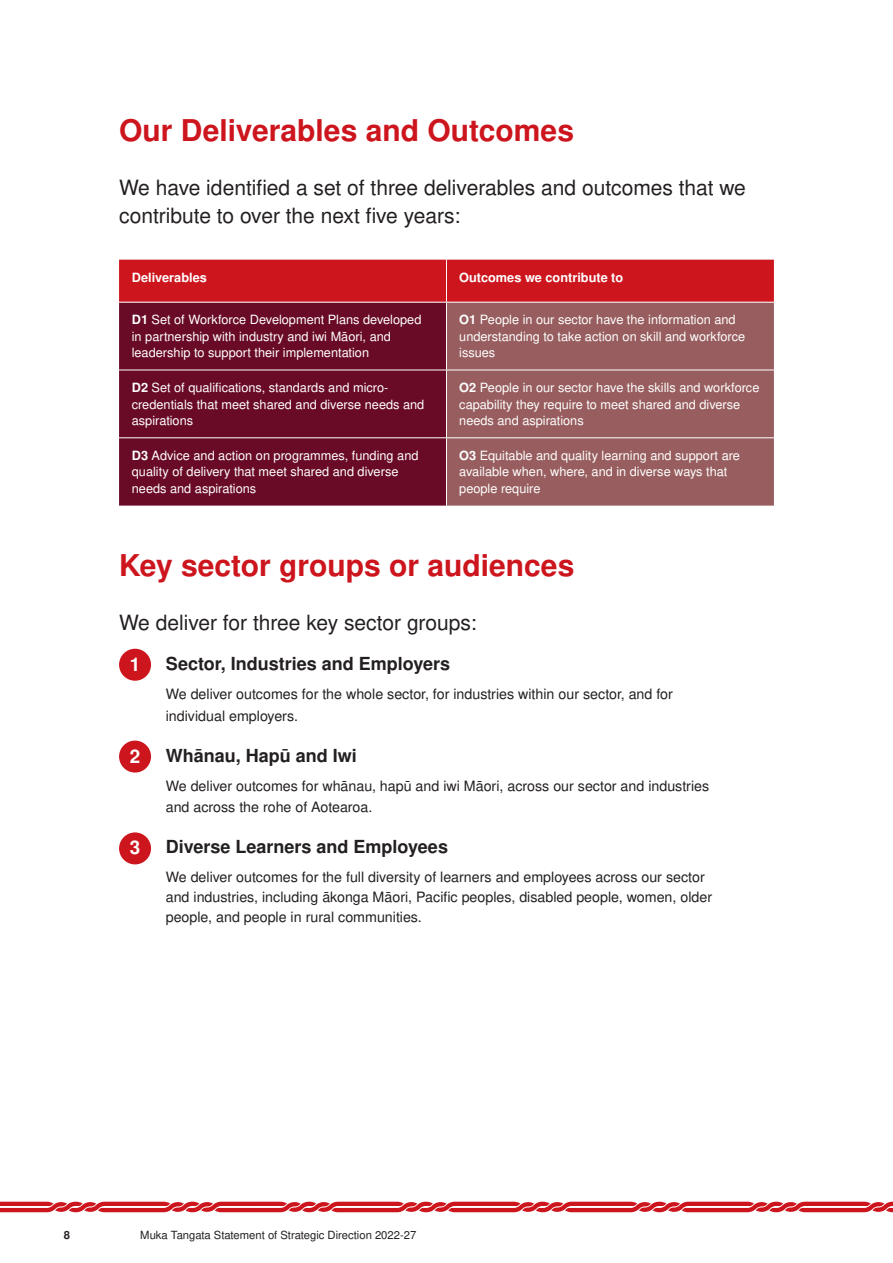
<style>
.page{position:relative;width:893px;height:1263px;background:#fff}
.page>*{position:absolute;margin:0;border:0;box-sizing:border-box;transform-origin:0 0}
.Heading{font:700 30px "Nimbus San L";color:#cd151d}
.Lead_In{font:21px/28.5px "Nimbus San L";color:#231f20}
.Letter_Bullets{font:700 18.75px "Nimbus San L";color:#fff}
.Sub-Heading_Bold{font:700 18px "Nimbus San L";color:#231f20}
.Body_Copy{font:14.25px/21.6px "Nimbus San L";color:#231f20}
.Body_Copy-2{font:12.75px/16.5px "Nimbus San L";color:#fff}
.Sub-Heading_Bold-2{font:700 12.75px "Nimbus San L";color:#fff}
.t1{font:11.25px "Nimbus San L";color:#231f20}
.t2{font:700 11.25px "Nimbus San L";color:#231f20}
.s1{font-weight:700}
</style>
<div class="page">
<svg style="left:0;top:1202px;width:893px;height:10px"></svg>
<div style="left:119px;top:260px;width:655px;height:42px;background:#cd151d"></div>
<div style="left:119px;top:303px;width:327px;height:203px;background:#690a26"></div>
<div style="left:447px;top:303px;width:327px;height:203px;background:#985e5f"></div>
<hr style="left:446px;top:260px;width:1px;height:42px;background:#fff">
<hr style="left:119px;top:370px;width:327px;height:1px;background:#fff">
<hr style="left:446px;top:370px;width:328px;height:1px;background:#fff">
<hr style="left:119px;top:437px;width:327px;height:1px;background:#fff">
<hr style="left:446px;top:437px;width:328px;height:1px;background:#fff">
<div style="left:119px;top:649px;width:32px;height:32px;background:#cd151d;border-radius:50%"></div>
<div style="left:119px;top:740px;width:32px;height:32px;background:#cd151d;border-radius:50%"></div>
<div style="left:119px;top:832px;width:32px;height:32px;background:#cd151d;border-radius:50%"></div>
<p class="Heading" style="left:119px;top:109px;width:456px">Our Deliverables and Outcomes</p>
<p class="Lead_In" style="left:119px;top:173px;width:628px">We have identified a set of three deliverables and outcomes that we contribute to over the next five years:</p>
<p class="Sub-Heading_Bold-2" style="left:132px;top:268px;width:77px">Deliverables</p>
<p class="Sub-Heading_Bold-2" style="left:459px;top:268px;width:165px">Outcomes we contribute to</p>
<p class="Body_Copy-2" style="left:132px;top:311px;width:291px"><span class="s1">D1</span> Set of Workforce Development Plans developed in partnership with industry and iwi Māori, and leadership to support their implementation</p>
<p class="Body_Copy-2" style="left:459px;top:311px;width:287px"><span class="s1">O1</span> People in our sector have the information and understanding to take action on skill and workforce issues</p>
<p class="Body_Copy-2" style="left:132px;top:379px;width:294px"><span class="s1">D2</span> Set of qualifications, standards and micro&shy;credentials that meet shared and diverse needs and aspirations</p>
<p class="Body_Copy-2" style="left:459px;top:379px;width:302px"><span class="s1">O2</span> People in our sector have the skills and workforce capability they require to meet shared and diverse needs and aspirations</p>
<p class="Body_Copy-2" style="left:132px;top:447px;width:288px"><span class="s1">D3</span> Advice and action on programmes, funding and quality of delivery that meet shared and diverse needs and aspirations</p>
<p class="Body_Copy-2" style="left:459px;top:447px;width:282px"><span class="s1">O3</span> Equitable and quality learning and support are available when, where, and in diverse ways that people require</p>
<p class="Heading" style="left:119px;top:544px;width:457px">Key sector groups or audiences</p>
<p class="Lead_In" style="left:119px;top:607px;width:359px">We deliver for three key sector groups:</p>
<p class="Sub-Heading_Bold" style="left:166px;top:651px;width:286px">Sector, Industries and Employers</p>
<p class="Body_Copy" style="left:166px;top:683px;width:509px">We deliver outcomes for the whole sector, for industries within our sector, and for individual employers.</p>
<p class="Sub-Heading_Bold" style="left:166px;top:742px;width:193px">Whānau, Hapū and Iwi</p>
<p class="Body_Copy" style="left:166px;top:774px;width:545px">We deliver outcomes for whānau, hapū and iwi Māori, across our sector and industries and across the rohe of Aotearoa.</p>
<p class="Sub-Heading_Bold" style="left:166px;top:834px;width:284px">Diverse Learners and Employees</p>
<p class="Body_Copy" style="left:166px;top:866px;width:548px;line-height:20.2px">We deliver outcomes for the full diversity of learners and employees across our sector and industries, including ākonga Māori, Pacific peoples, disabled people, women, older people, and people in rural communities.</p>
<p class="Letter_Bullets" style="left:130px;top:651px;width:12px">1</p>
<p class="Letter_Bullets" style="left:130px;top:742px;width:12px">2</p>
<p class="Letter_Bullets" style="left:130px;top:834px;width:12px">3</p>
<p class="t2" style="left:64px;top:1227px;width:8px">8</p>
<p class="t1" style="left:140px;top:1226px;width:277px">Muka Tangata Statement of Strategic Direction 2022-27</p>
</div>
